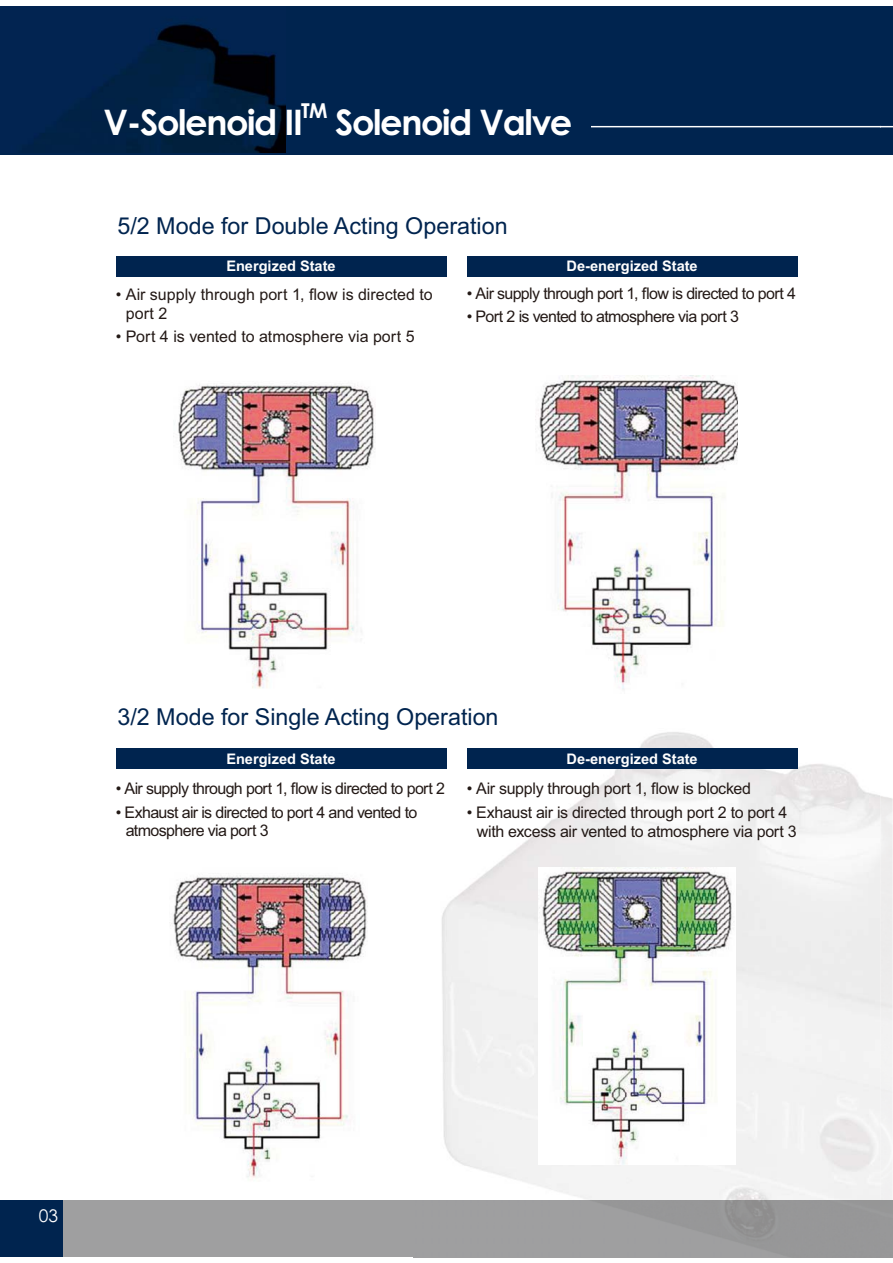
<style>
.page{position:relative;width:893px;height:1263px;background:#fff}
.page>*{position:absolute;margin:0;border:0;box-sizing:border-box;transform-origin:0 0}
.t1{font:700 35.25px "Century Gothic";letter-spacing:-.04em;color:#fff}
.t2{font:23.25px "Arial";color:#00244f}
.t3{font:700 20.55px "Century Gothic";color:#fff}
.t4{font:17.55px "Century Gothic";color:#fff}
.t5{font:16.05px/18.9px "Arial";letter-spacing:-.025em;color:#231916}
.t6{font:16.05px/18.9px "Arial";color:#231916}
.t7{font:700 14.55px "Arial";color:#fff}
</style>
<div class="page">
<div style="left:0;top:1201px;width:880px;height:56px;background:#9f9fa0"></div>
<div style="left:0;top:6px;width:880px;height:148px;background:#00244f"></div>
<div style="left:0;top:1201px;width:63px;height:56px;background:#00244f"></div>
<img style="left:34px;top:24px;width:251px;height:129px">
<img style="left:413px;top:732px;width:467px;height:469px">
<div style="left:880px;top:6px;width:13px;height:148px;background:#00244f"></div>
<div style="left:116px;top:256px;width:330px;height:20px;background:#00244f"></div>
<div style="left:467px;top:256px;width:330px;height:20px;background:#00244f"></div>
<img style="left:178px;top:383px;width:197px;height:306px">
<img style="left:536px;top:375px;width:201px;height:315px">
<img style="left:171px;top:875px;width:196px;height:303px">
<img style="left:538px;top:867px;width:198px;height:297px">
<hr style="left:591px;top:126px;width:289px;height:1px;background:#fff">
<svg style="left:880px;top:126px;width:13px;height:1px"></svg>
<div style="left:116px;top:748px;width:330px;height:21px;background:#00244f"></div>
<div style="left:467px;top:748px;width:330px;height:21px;background:#00244f"></div>
<h1 class="t1" style="left:104px;top:102px;width:201px">V-Solenoid II</h1>
<p class="t3" style="left:301px;top:99px;width:28px">TM</p>
<h1 class="t1" style="left:335px;top:102px;width:239px">Solenoid Valve</h1>
<h2 class="t2" style="left:117px;top:217px;width:392px">5/2 Mode for Double Acting Operation</h2>
<p class="t7" style="left:226px;top:261px;width:111px">Energized State</p>
<p class="t7" style="left:566px;top:261px;width:133px">De-energized State</p>
<p class="t6" style="left:126px;top:287px;width:308px;text-indent:-10px">• Air supply through port 1, flow is directed to port 2</p>
<p class="t6" style="left:116px;top:329px;width:300px">• Port 4 is vented to atmosphere via port 5</p>
<p class="t5" style="left:467px;top:285px;width:331px">• Air supply through port 1, flow is directed to port 4</p>
<p class="t5" style="left:467px;top:308px;width:274px">• Port 2 is vented to atmosphere via port 3</p>
<h2 class="t2" style="left:117px;top:708px;width:383px">3/2 Mode for Single Acting Operation</h2>
<p class="t7" style="left:226px;top:754px;width:111px">Energized State</p>
<p class="t7" style="left:566px;top:754px;width:133px">De-energized State</p>
<p class="t5" style="left:116px;top:781px;width:331px">• Air supply through port 1, flow is directed to port 2</p>
<p class="t5" style="left:126px;top:804px;width:293px;text-indent:-10px">• Exhaust air is directed to port 4 and vented to atmosphere via port 3</p>
<p class="t5" style="left:467px;top:781px;width:286px">• Air supply through port 1, flow is blocked</p>
<p class="t5" style="left:477px;top:804px;width:321px;text-indent:-10px">• Exhaust air is directed through port 2 to port 4 with excess air vented to atmosphere via port 3</p>
<p class="t4" style="left:39px;top:1209px;width:21px">03</p>
</div>
